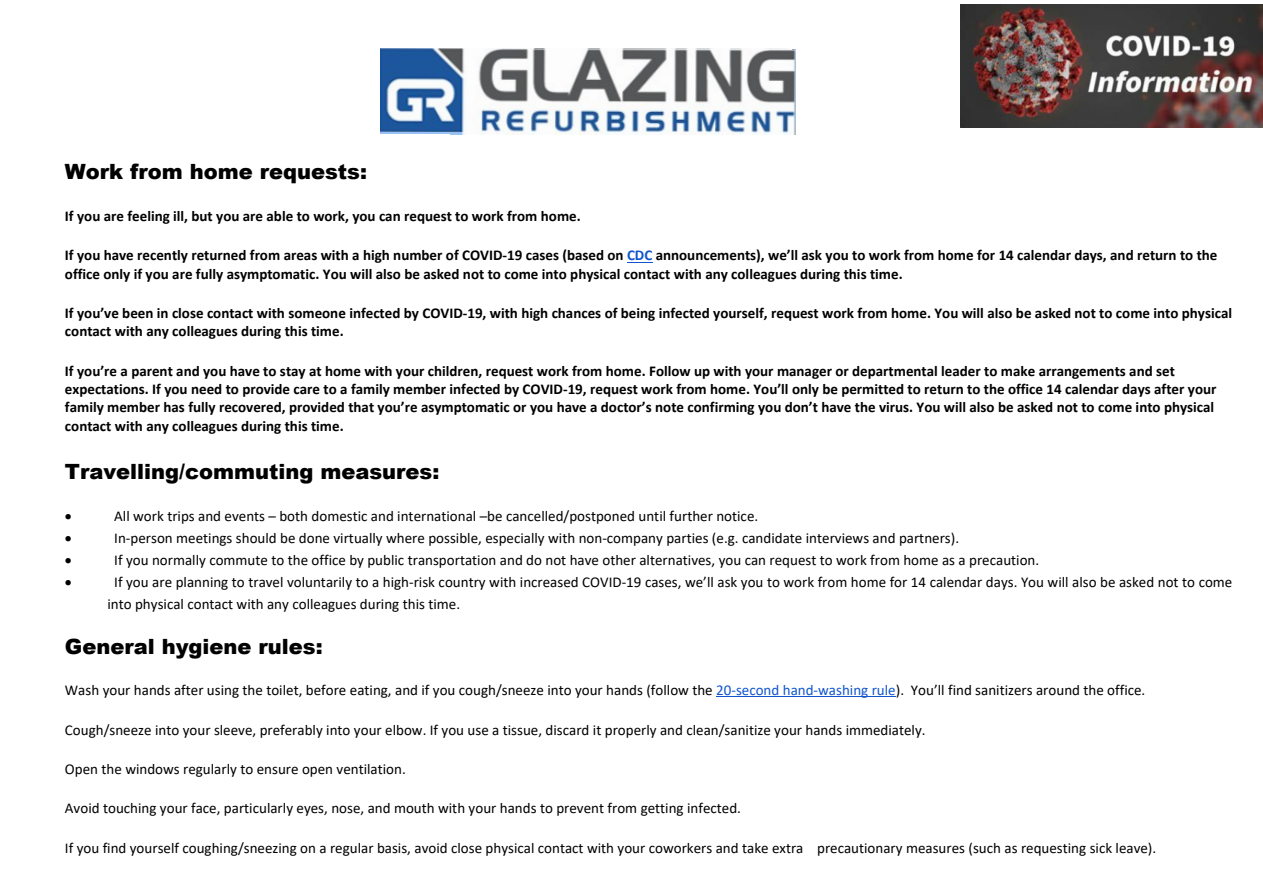
<style>
.page{position:relative;width:1263px;height:893px;background:#fff}
.page>*{position:absolute;margin:0;border:0;box-sizing:border-box;transform-origin:0 0}
.t1{font:900 21px "Arial";color:#000}
.t2{font:15px "Calibri";color:#000}
.t3{font:700 15px/18.3px "Calibri";color:#000}
.s1{color:#15c}
</style>
<div class="page">
<img style="left:380px;top:48px;width:416px;height:87px">
<img style="left:960px;top:5px;width:303px;height:123px">
<svg style="left:627px;top:262px;width:25px;height:1px"></svg>
<hr style="left:716px;top:696px;width:180px;height:1px;background:#15c">
<h1 class="t1" style="left:65px;top:164px;width:303px">Work from home requests:</h1>
<p class="t3" style="left:65px;top:208px;width:517px">If you are feeling ill, but you are able to work, you can request to work from home.</p>
<p class="t3" style="left:65px;top:248px;width:1154px">If you have recently returned from areas with a high number of COVID-19 cases (based on <span class="s1">CDC</span> announcements), we’ll ask you to work from home for 14 calendar days, and return to the office only if you are fully asymptomatic. You will also be asked not to come into physical contact with any colleagues during this time.</p>
<p class="t3" style="left:65px;top:305px;width:1169px">If you’ve been in close contact with someone infected by COVID-19, with high chances of being infected yourself, request work from home. You will also be asked not to come into physical contact with any colleagues during this time.</p>
<p class="t3" style="left:65px;top:363px;width:1153px">If you’re a parent and you have to stay at home with your children, request work from home. Follow up with your manager or departmental leader to make arrangements and set expectations. If you need to provide care to a family member infected by COVID-19, request work from home. You’ll only be permitted to return to the office 14 calendar days after your family member has fully recovered, provided that you’re asymptomatic or you have a doctor’s note confirming you don’t have the virus. You will also be asked not to come into physical contact with any colleagues during this time.</p>
<h1 class="t1" style="left:65px;top:464px;width:376px">Travelling/commuting measures:</h1>
<p class="t2" style="left:114px;top:510px;width:645px">All work trips and events – both domestic and international –be cancelled/postponed until further notice.</p>
<p class="t2" style="left:114px;top:532px;width:846px">In-person meetings should be done virtually where possible, especially with non-company parties (e.g. candidate interviews and partners).</p>
<p class="t2" style="left:114px;top:554px;width:926px">If you normally commute to the office by public transportation and do not have other alternatives, you can request to work from home as a precaution.</p>
<p class="t2" style="left:114px;top:576px;width:1119px">If you are planning to travel voluntarily to a high-risk country with increased COVID-19 cases, we’ll ask you to work from home for 14 calendar days. You will also be asked not to come</p>
<p class="t2" style="left:107px;top:597px;width:354px">into physical contact with any colleagues during this time.</p>
<h1 class="t1" style="left:65px;top:638px;width:259px">General hygiene rules:</h1>
<p class="t2" style="left:65px;top:684px;width:1082px">Wash your hands after using the toilet, before eating, and if you cough/sneeze into your hands (follow the <span class="s1">20-second hand-washing rule</span>). You’ll find sanitizers around the office.</p>
<p class="t2" style="left:65px;top:723px;width:862px">Cough/sneeze into your sleeve, preferably into your elbow. If you use a tissue, discard it properly and clean/sanitize your hands immediately.</p>
<p class="t2" style="left:65px;top:763px;width:342px">Open the windows regularly to ensure open ventilation.</p>
<p class="t2" style="left:65px;top:802px;width:677px">Avoid touching your face, particularly eyes, nose, and mouth with your hands to prevent from getting infected.</p>
<p class="t2" style="left:65px;top:841px;width:1093px">If you find yourself coughing/sneezing on a regular basis, avoid close physical contact with your coworkers and take extra precautionary measures (such as requesting sick leave).</p>
</div>
